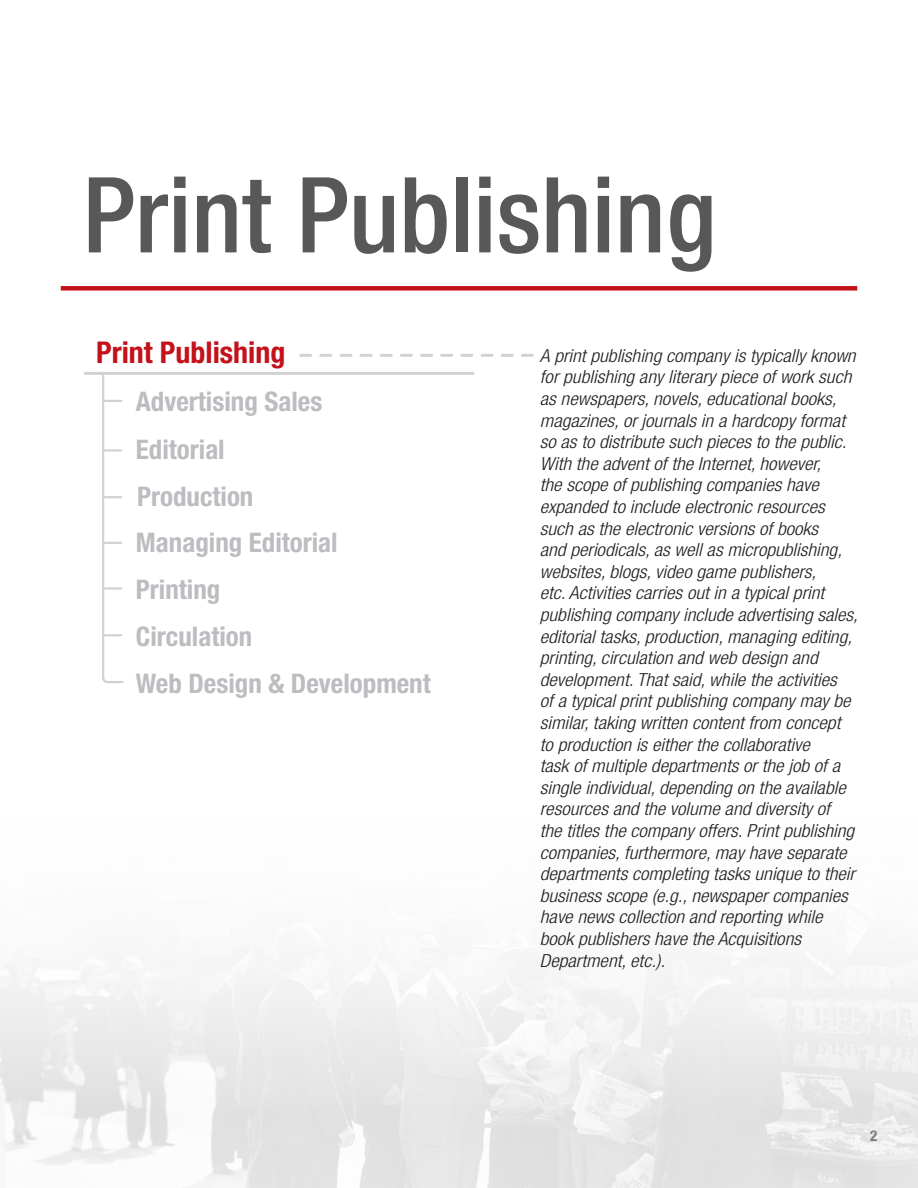
<style>
.page{position:relative;width:918px;height:1188px;background:#fff}
.page>*{position:absolute;margin:0;border:0;box-sizing:border-box;transform-origin:0 0}
.t1{font:500 condensed 105px "Helvetica Neue LT Pro";color:#57585a}
.t2{font:700 condensed 30px "Helvetica Neue LT Pro";color:#c4121a}
.t3{font:700 condensed 27px "Helvetica Neue LT Pro";color:#bcbdc0}
.t4{font:italic 300 condensed 18px/21.6px "Helvetica Neue LT Pro";color:#231f20;scale:1.09 1}
.t5{font:700 condensed 15px "Helvetica Neue LT Pro";color:#808285}
</style>
<div class="page">
<img style="left:0;top:957px;width:918px;height:231px">
<hr style="left:84px;top:372px;width:390px;height:3px;background:#d1d2d4">
<div style="left:61px;top:286px;width:796px;height:5px;background:#c4121a"></div>
<svg style="left:102px;top:375px;width:22px;height:308px"></svg>
<svg style="left:301px;top:354px;width:231px;height:3px"></svg>
<h1 class="t1" style="left:83px;top:153px;width:635px">Print Publishing</h1>
<h2 class="t2" style="left:96px;top:334px;width:191px">Print Publishing</h2>
<h3 class="t3" style="left:136px;top:385px;width:188px">Advertising Sales</h3>
<h3 class="t3" style="left:136px;top:433px;width:90px">Editorial</h3>
<h3 class="t3" style="left:137px;top:480px;width:118px">Production</h3>
<h3 class="t3" style="left:136px;top:527px;width:203px">Managing Editorial</h3>
<h3 class="t3" style="left:136px;top:573px;width:86px">Printing</h3>
<h3 class="t3" style="left:136px;top:620px;width:118px">Circulation</h3>
<h3 class="t3" style="left:136px;top:667px;width:296px">Web Design &amp; Development</h3>
<p class="t4" style="left:540px;top:345px;width:293px">A print publishing company is typically known for publishing any literary piece of work such as newspapers, novels, educational books, magazines, or journals in a hardcopy format so as to distribute such pieces to the public.<br>With the advent of the Internet, however,<br>the scope of publishing companies have expanded to include electronic resources such as the electronic versions of books<br>and periodicals, as well as micropublishing, websites, blogs, video game publishers,<br>etc. Activities carries out in a typical print publishing company include advertising sales, editorial tasks, production, managing editing, printing, circulation and web design and development. That said, while the activities<br>of a typical print publishing company may be similar, taking written content from concept to production is either the collaborative<br>task of multiple departments or the job of a single individual, depending on the available resources and the volume and diversity of<br>the titles the company offers. Print publishing companies, furthermore, may have separate departments completing tasks unique to their business scope (e.g., newspaper companies have news collection and reporting while book publishers have the Acquisitions Department, etc.).</p>
<p class="t5" style="left:870px;top:1126px;width:9px">2</p>
</div>
